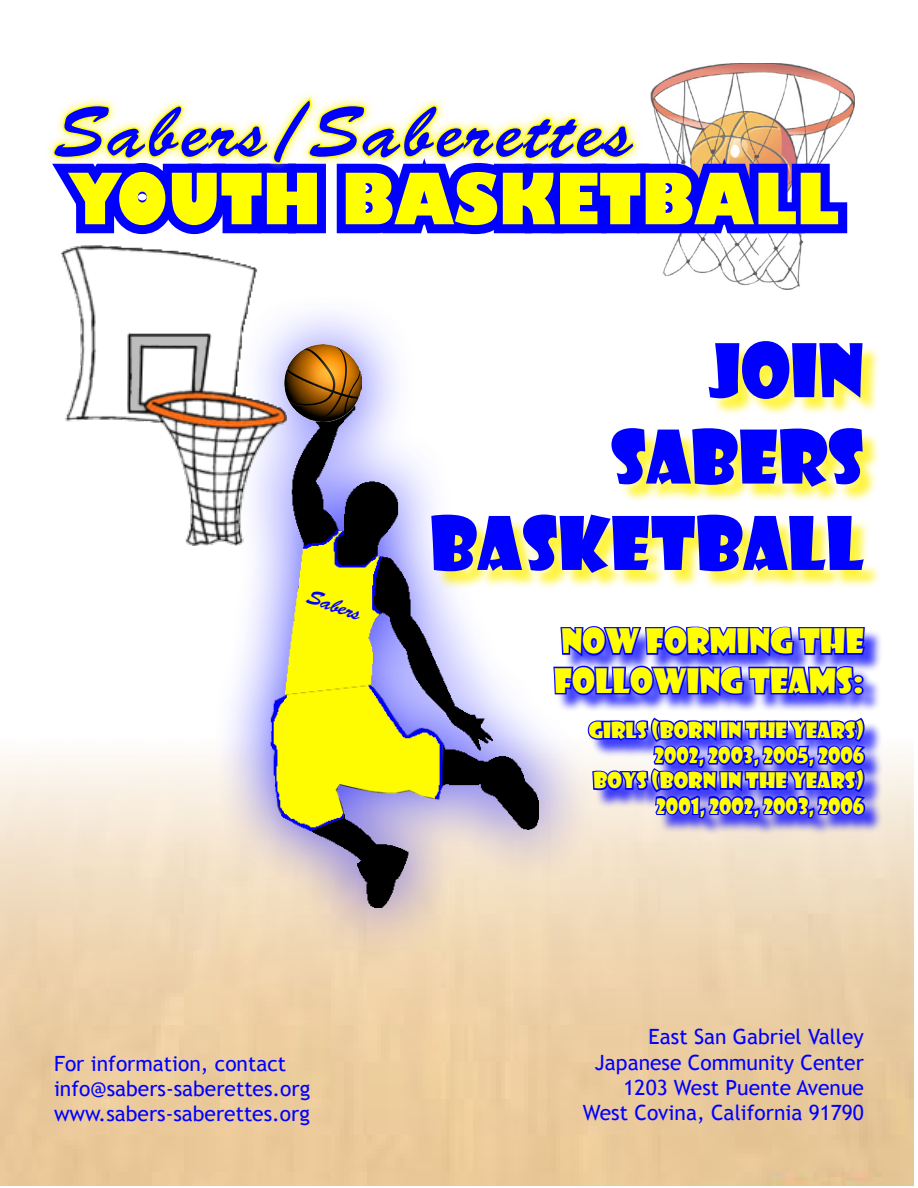
<style>
.page{position:relative;width:918px;height:1188px;background:#fff}
.page>*{position:absolute;margin:0;border:0;box-sizing:border-box;transform-origin:0 0}
.t1{font:72px "Showcard Gothic";color:#00f}
.t2{font:72px "Brush Script Std";letter-spacing:.06em;color:#00f}
.t3{font:800 69.15px "Gill Sans";color:#ff0;scale:.87 1}
.t4{font:33px/39.6px "Showcard Gothic";color:#ff0}
.t5{font:21px/25.2px "Trebuchet MS";color:#00f;text-align:right}
.t6{font:21px "Showcard Gothic";color:#ff0}
.t7{font:21px "Brush Script Std";color:#00f}
</style>
<div class="page">
<img style="left:650px;top:63px;width:204px;height:227px">
<svg style="left:48px;top:95px;width:807px;height:154px"></svg>
<div style="left:433px;top:343px;width:448px;height:248px;background:#fff101;opacity:.75"></div>
<div style="left:556px;top:628px;width:327px;height:208px;background:#00f;opacity:.75"></div>
<svg style="left:591px;top:436px;width:277px;height:384px"></svg>
<div style="left:206px;top:285px;width:385px;height:672px;background:#00f;opacity:.75"></div>
<img style="left:269px;top:349px;width:270px;height:558px">
<img style="left:286px;top:345px;width:75px;height:76px">
<img style="left:62px;top:246px;width:224px;height:300px">
<p class="t2" style="left:54px;top:92px;width:581px">Sabers/Saberettes</p>
<p class="t3" style="left:68px;top:155px;width:887px">YOUTH BASKETBALL</p>
<p class="t7" style="left:312px;top:585px;width:57px;rotate:19deg">Sabers</p>
<p class="t1" style="left:708px;top:323px;width:157px">JOIN</p>
<p class="t1" style="left:610px;top:409px;width:255px">SABERS</p>
<p class="t1" style="left:430px;top:495px;width:436px">BASKETBALL</p>
<p class="t4" style="left:554px;top:620px;width:311px">NOW FORMING THE<br>FOLLOWING TEAMS:</p>
<p class="t6" style="left:589px;top:716px;width:277px">GIRLS (BORN IN THE YEARS)</p>
<p class="t6" style="left:655px;top:741px;width:211px">2002, 2003, 2005, 2006</p>
<p class="t6" style="left:593px;top:767px;width:272px">BOYS (BORN IN THE YEARS)</p>
<p class="t6" style="left:656px;top:792px;width:209px">2001, 2002, 2003, 2006</p>
<p class="t5" style="left:54px;top:1051px;width:234px">For information, contact</p>
<p class="t5" style="left:54px;top:1076px;width:258px">info@sabers-saberettes.org</p>
<p class="t5" style="left:54px;top:1101px;width:257px">www.sabers-saberettes.org</p>
<p class="t5" style="left:583px;top:1025px;width:283px">East San Gabriel Valley<br>Japanese Community Center<br>1203 West Puente Avenue<br>West Covina, California 91790</p>
</div>
